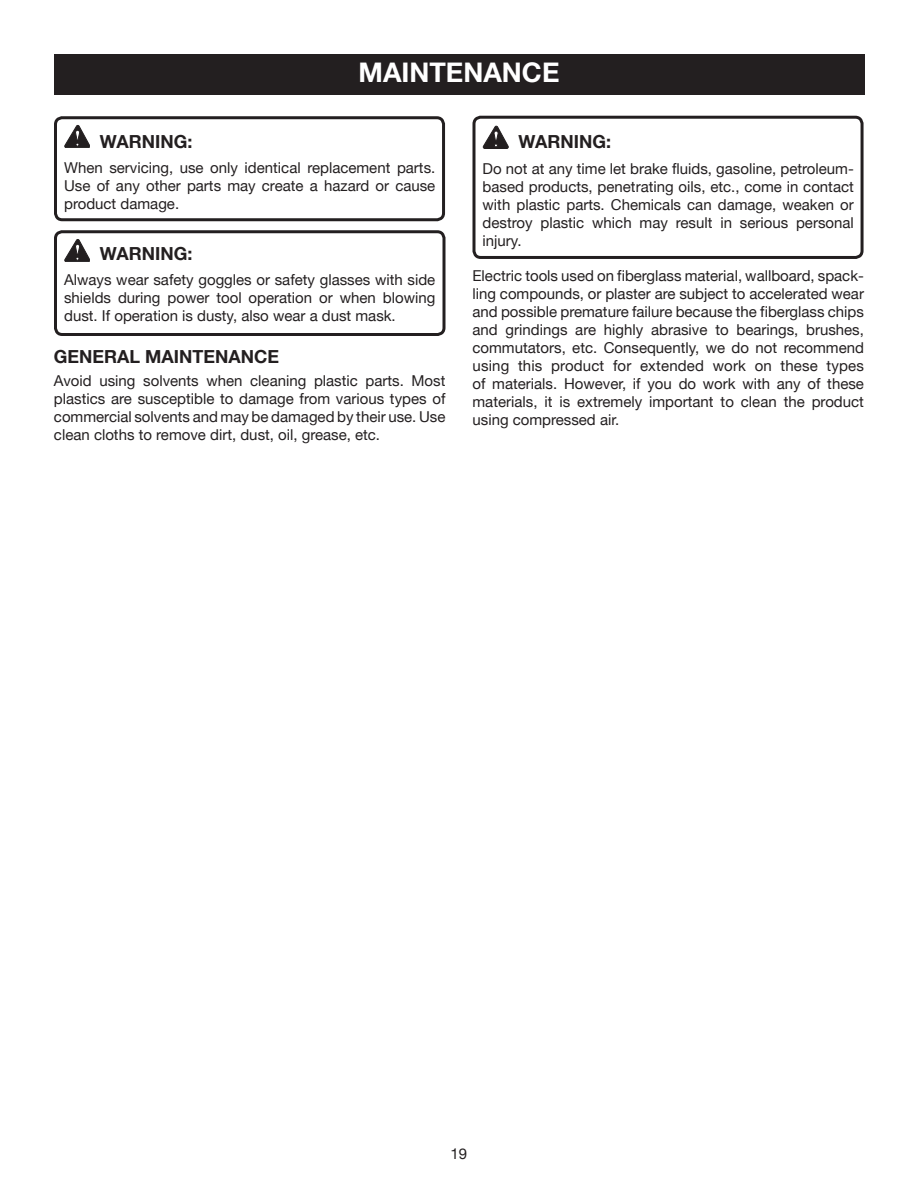
<style>
.page{position:relative;width:918px;height:1188px;background:#fff}
.page>*{position:absolute;margin:0;border:0;box-sizing:border-box;transform-origin:0 0}
.t1{font:700 27px "Helvetica Neue";color:#fff}
.t2{font:700 18px "Helvetica Neue";color:#231f20}
.t3{font:15px/18px "Helvetica Neue";color:#231f20;text-align:justify}
</style>
<div class="page">
<div style="left:54px;top:54px;width:810px;height:40px;background:#231f20"></div>
<svg style="left:472px;top:115px;width:392px;height:142px"></svg>
<svg style="left:54px;top:116px;width:392px;height:104px"></svg>
<svg style="left:54px;top:230px;width:392px;height:104px"></svg>
<svg style="left:483px;top:126px;width:25px;height:23px"></svg>
<h1 class="t1" style="left:359px;top:56px;width:202px">MAINTENANCE</h1>
<p class="t2" style="left:100px;top:130px;width:94px">WARNING:</p>
<p class="t3" style="left:64px;top:159px;width:373px">When servicing, use only identical replacement parts.<br>Use of any other parts may create a hazard or cause product damage.</p>
<p class="t2" style="left:100px;top:242px;width:94px">WARNING:</p>
<p class="t3" style="left:64px;top:271px;width:373px">Always wear safety goggles or safety glasses with side shields during power tool operation or when blowing dust. If operation is dusty, also wear a dust mask.</p>
<p class="t2" style="left:54px;top:346px;width:227px">GENERAL MAINTENANCE</p>
<p class="t3" style="left:54px;top:371px;width:393px">Avoid using solvents when cleaning plastic parts. Most plastics are susceptible to damage from various types of commercial solvents and may be damaged by their use. Use clean cloths to remove dirt, dust, oil, grease, etc.</p>
<p class="t2" style="left:518px;top:131px;width:94px">WARNING:</p>
<p class="t3" style="left:483px;top:159px;width:373px">Do not at any time let brake fluids, gasoline, petroleum&shy;based products, penetrating oils, etc., come in contact with plastic parts. Chemicals can damage, weaken or destroy plastic which may result in serious personal injury.</p>
<p class="t3" style="left:472px;top:266px;width:393px">Electric tools used on fiberglass material, wallboard, spack&shy;ling compounds, or plaster are subject to accelerated wear and possible premature failure because the fiberglass chips and grindings are highly abrasive to bearings, brushes, commutators, etc. Consequently, we do not recommend using this product for extended work on these types of materials. However, if you do work with any of these materials, it is extremely important to clean the product using compressed air.</p>
<p class="t3" style="left:451px;top:1145px;width:18px">19</p>
</div>
